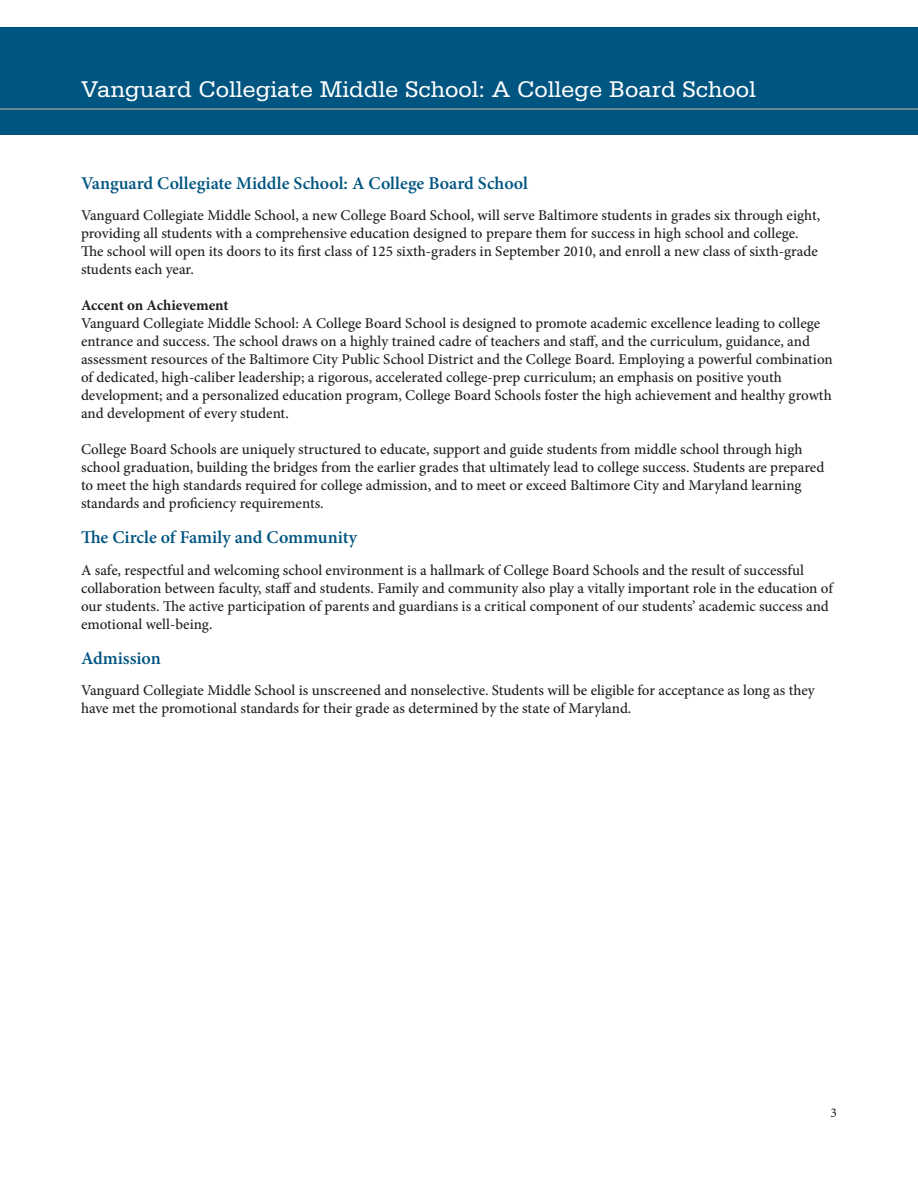
<style>
.page{position:relative;width:918px;height:1188px;background:#fff}
.page>*{position:absolute;margin:0;border:0;box-sizing:border-box;transform-origin:0 0}
.t1{font:24px "Serifa Std";color:#fff}
.t2{font:600 18px "Minion Pro";color:#005581}
.t3{font:500 15px/18px "Minion Pro";color:#231f20}
.t4{font:700 15px "Minion Pro";letter-spacing:-.005em;color:#231f20}
.t5{font:13.5px "Minion Pro";color:#231f20}
</style>
<div class="page">
<div style="left:0;top:27px;width:918px;height:108px;background:#005581"></div>
<hr style="left:0;top:108px;width:918px;height:2px;background:#8b9b93">
<h1 class="t1" style="left:81px;top:76px;width:676px">Vanguard Collegiate Middle School: A College Board School</h1>
<p class="t2" style="left:81px;top:170px;width:449px">Vanguard Collegiate Middle School: A College Board School</p>
<p class="t3" style="left:81px;top:206px;width:741px">Vanguard Collegiate Middle School, a new College Board School, will serve Baltimore students in grades six through eight, providing all students with a comprehensive education designed to prepare them for success in high school and college.<br>The school will open its doors to its first class of 125 sixth-graders in September 2010, and enroll a new class of sixth-grade students each year.</p>
<p class="t4" style="left:81px;top:295px;width:149px">Accent on Achievement</p>
<p class="t3" style="left:81px;top:314px;width:753px">Vanguard Collegiate Middle School: A College Board School is designed to promote academic excellence leading to college entrance and success. The school draws on a highly trained cadre of teachers and staff, and the curriculum, guidance, and assessment resources of the Baltimore City Public School District and the College Board. Employing a powerful combination of dedicated, high-caliber leadership; a rigorous, accelerated college-prep curriculum; an emphasis on positive youth development; and a personalized education program, College Board Schools foster the high achievement and healthy growth and development of every student.</p>
<p class="t3" style="left:81px;top:440px;width:745px">College Board Schools are uniquely structured to educate, support and guide students from middle school through high school graduation, building the bridges from the earlier grades that ultimately lead to college success. Students are prepared to meet the high standards required for college admission, and to meet or exceed Baltimore City and Maryland learning standards and proficiency requirements.</p>
<p class="t2" style="left:81px;top:525px;width:278px">The Circle of Family and Community</p>
<p class="t3" style="left:81px;top:561px;width:754px">A safe, respectful and welcoming school environment is a hallmark of College Board Schools and the result of successful collaboration between faculty, staff and students. Family and community also play a vitally important role in the education of our students. The active participation of parents and guardians is a critical component of our students’ academic success and emotional well-being.</p>
<p class="t2" style="left:81px;top:646px;width:81px">Admission</p>
<p class="t3" style="left:81px;top:682px;width:735px">Vanguard Collegiate Middle School is unscreened and nonselective. Students will be eligible for acceptance as long as they have met the promotional standards for their grade as determined by the state of Maryland.</p>
<p class="t5" style="left:831px;top:1104px;width:8px">3</p>
</div>
